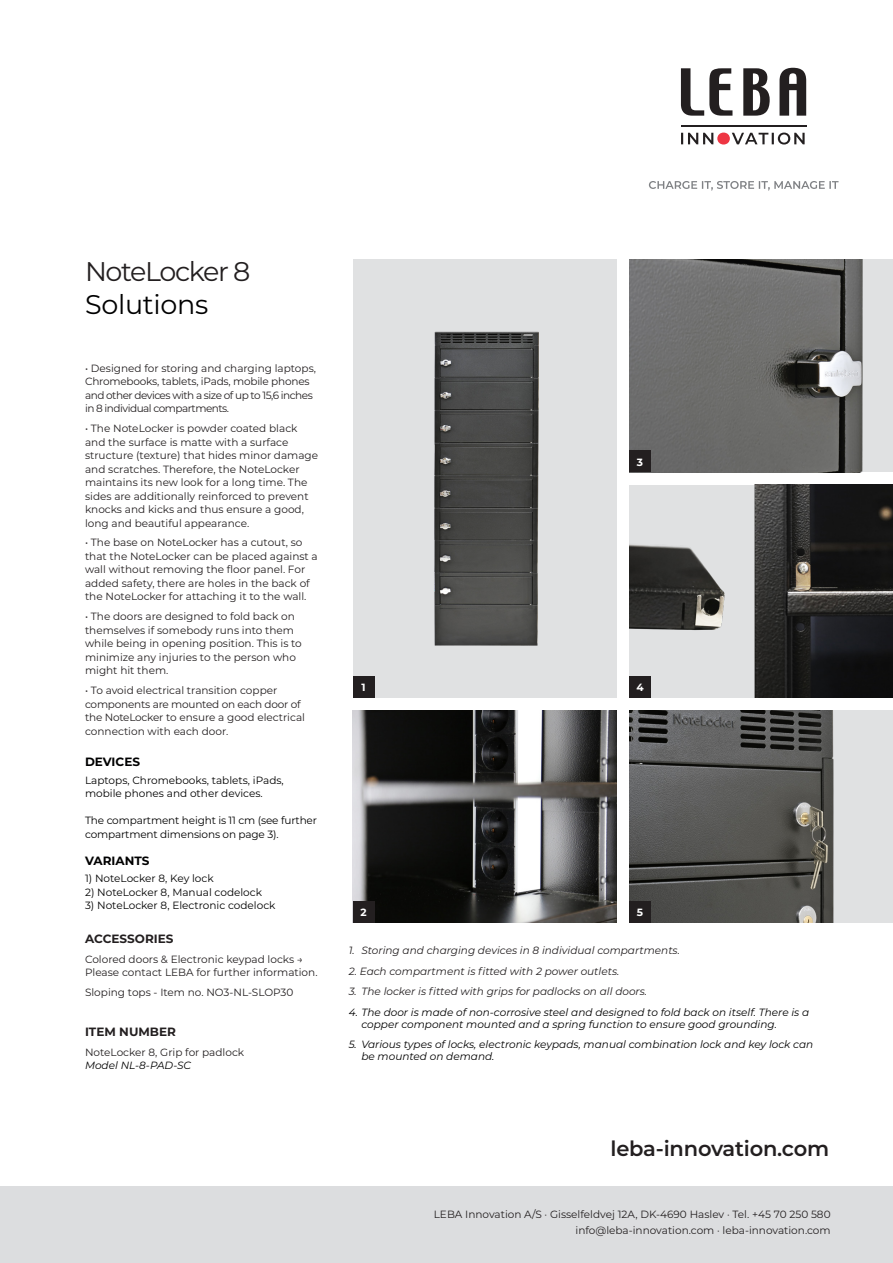
<style>
.page{position:relative;width:893px;height:1263px;background:#fff}
.page>*{position:absolute;margin:0;border:0;box-sizing:border-box;transform-origin:0 0}
.t1{font:27px "Montserrat";letter-spacing:-.05em;color:#231f20}
.t2{font:27px "Montserrat";letter-spacing:-.01em;color:#000001}
.t3{font:600 21px "Montserrat";letter-spacing:-.01em;color:#231f20}
.t4{font:700 12px "Montserrat";color:#231f20}
.t5{font:700 12px "Montserrat";color:#000001}
.t6{font:10.5px/13.5px "Montserrat";color:#231f20}
.t7{font:italic 10.5px/12px "Montserrat";color:#000001}
.t8{font:10.5px/13.5px "Montserrat";color:#000001}
.t9{font:italic 10.5px "Montserrat";color:#231f20}
.t10{font:10.5px/13.5px "Montserrat";letter-spacing:-.02em;color:#231f20}
.t11{font:700 10.5px "Montserrat";color:#fff}
.s1{font-style:italic;color:#000}
</style>
<div class="page">
<div style="left:0;top:1186px;width:893px;height:77px;background:#dcdddf"></div>
<img style="left:353px;top:710px;width:264px;height:213px">
<div style="left:353px;top:259px;width:264px;height:438px;background:#e0e1e2"></div>
<img style="left:434px;top:331px;width:105px;height:315px">
<div style="left:629px;top:710px;width:264px;height:213px;background:#e0e1e2"></div>
<img style="left:630px;top:710px;width:204px;height:213px">
<div style="left:353px;top:901px;width:21px;height:22px;background:#231f20"></div>
<div style="left:353px;top:676px;width:21px;height:21px;background:#231f20"></div>
<div style="left:629px;top:901px;width:22px;height:22px;background:#231f20"></div>
<svg style="left:649px;top:181px;width:189px;height:9px"></svg>
<svg style="left:732px;top:133px;width:73px;height:12px"></svg>
<div style="left:717px;top:133px;width:13px;height:12px;background:#ee3643;border-radius:50%"></div>
<svg style="left:681px;top:133px;width:32px;height:11px"></svg>
<svg style="left:681px;top:68px;width:51px;height:48px"></svg>
<svg style="left:743px;top:68px;width:27px;height:48px"></svg>
<svg style="left:779px;top:68px;width:27px;height:48px"></svg>
<hr style="left:681px;top:126px;width:125px;height:1px;background:#231f20">
<img style="left:629px;top:485px;width:264px;height:212px">
<img style="left:629px;top:259px;width:264px;height:213px">
<div style="left:629px;top:451px;width:22px;height:21px;background:#231f20"></div>
<div style="left:629px;top:676px;width:22px;height:21px;background:#231f20"></div>
<p class="t1" style="left:85px;top:253px;width:167px">NoteLocker 8</p>
<p class="t2" style="left:85px;top:286px;width:125px">Solutions</p>
<p class="t10" style="left:85px;top:361px;width:232px">• Designed for storing and charging laptops, Chromebooks, tablets, iPads, mobile phones and other devices with a size of up to 15,6 inches in 8 individual compartments.</p>
<p class="t6" style="left:85px;top:421px;width:235px">• The NoteLocker is powder coated black and the surface is matte with a surface structure (texture) that hides minor damage and scratches. Therefore, the NoteLocker maintains its new look for a long time. The sides are additionally reinforced to prevent knocks and kicks and thus ensure a good, long and beautiful appearance.</p>
<p class="t6" style="left:85px;top:535px;width:234px">• The base on NoteLocker has a cutout, so that the NoteLocker can be placed against a wall without removing the floor panel. For added safety, there are holes in the back of the NoteLocker for attaching it to the wall.</p>
<p class="t6" style="left:85px;top:609px;width:218px">• The doors are designed to fold back on themselves if somebody runs into them while being in opening position. This is to minimize any injuries to the person who might hit them.</p>
<p class="t6" style="left:85px;top:683px;width:222px">• To avoid electrical transition copper components are mounted on each door of the NoteLocker to ensure a good electrical connection with each door.</p>
<p class="t5" style="left:85px;top:753px;width:57px">DEVICES</p>
<p class="t8" style="left:85px;top:773px;width:200px">Laptops, Chromebooks, tablets, iPads, mobile phones and other devices.</p>
<p class="t8" style="left:85px;top:813px;width:233px">The compartment height is 11 cm (see further compartment dimensions on page 3).</p>
<p class="t5" style="left:85px;top:852px;width:66px">VARIANTS</p>
<p class="t8" style="left:85px;top:872px;width:130px">1) NoteLocker 8, Key lock</p>
<p class="t8" style="left:85px;top:885px;width:178px">2) NoteLocker 8, Manual codelock</p>
<p class="t8" style="left:85px;top:899px;width:192px">3) NoteLocker 8, Electronic codelock</p>
<p class="t4" style="left:85px;top:930px;width:90px">ACCESSORIES</p>
<p class="t6" style="left:85px;top:952px;width:234px">Colored doors &amp; Electronic keypad locks →<br>Please contact LEBA for further information.</p>
<p class="t6" style="left:85px;top:985px;width:210px">Sloping tops - Item no. NO3-NL-SLOP30</p>
<p class="t4" style="left:85px;top:1023px;width:92px">ITEM NUMBER</p>
<p class="t6" style="left:85px;top:1045px;width:161px">NoteLocker 8, Grip for padlock<br><span class="s1">Model NL-8-PAD-SC</span></p>
<p class="t11" style="left:361px;top:680px;width:6px">1</p>
<p class="t11" style="left:637px;top:454px;width:8px">3</p>
<p class="t11" style="left:636px;top:680px;width:9px">4</p>
<p class="t11" style="left:360px;top:905px;width:8px">2</p>
<p class="t11" style="left:637px;top:905px;width:8px">5</p>
<p class="t9" style="left:349px;top:943px;width:333px">1. Storing and charging devices in 8 individual compartments.</p>
<p class="t9" style="left:349px;top:964px;width:272px">2. Each compartment is fitted with 2 power outlets.</p>
<p class="t9" style="left:349px;top:984px;width:300px">3. The locker is fitted with grips for padlocks on all doors.</p>
<p class="t7" style="left:361px;top:1006px;width:449px;text-indent:-13px">4. The door is made of non-corrosive steel and designed to fold back on itself. There is a copper component mounted and a spring function to ensure good grounding.</p>
<p class="t7" style="left:361px;top:1038px;width:453px;text-indent:-13px">5. Various types of locks, electronic keypads, manual combination lock and key lock can be mounted on demand.</p>
<p class="t3" style="left:610px;top:1133px;width:220px">leba-innovation.com</p>
<p class="t6" style="left:434px;top:1207px;width:398px">LEBA Innovation A/S · Gisselfeldvej 12A, DK-4690 Haslev · Tel. +45 70 250 580</p>
<p class="t6" style="left:575px;top:1223px;width:257px">info@leba-innovation.com · leba-innovation.com</p>
</div>
